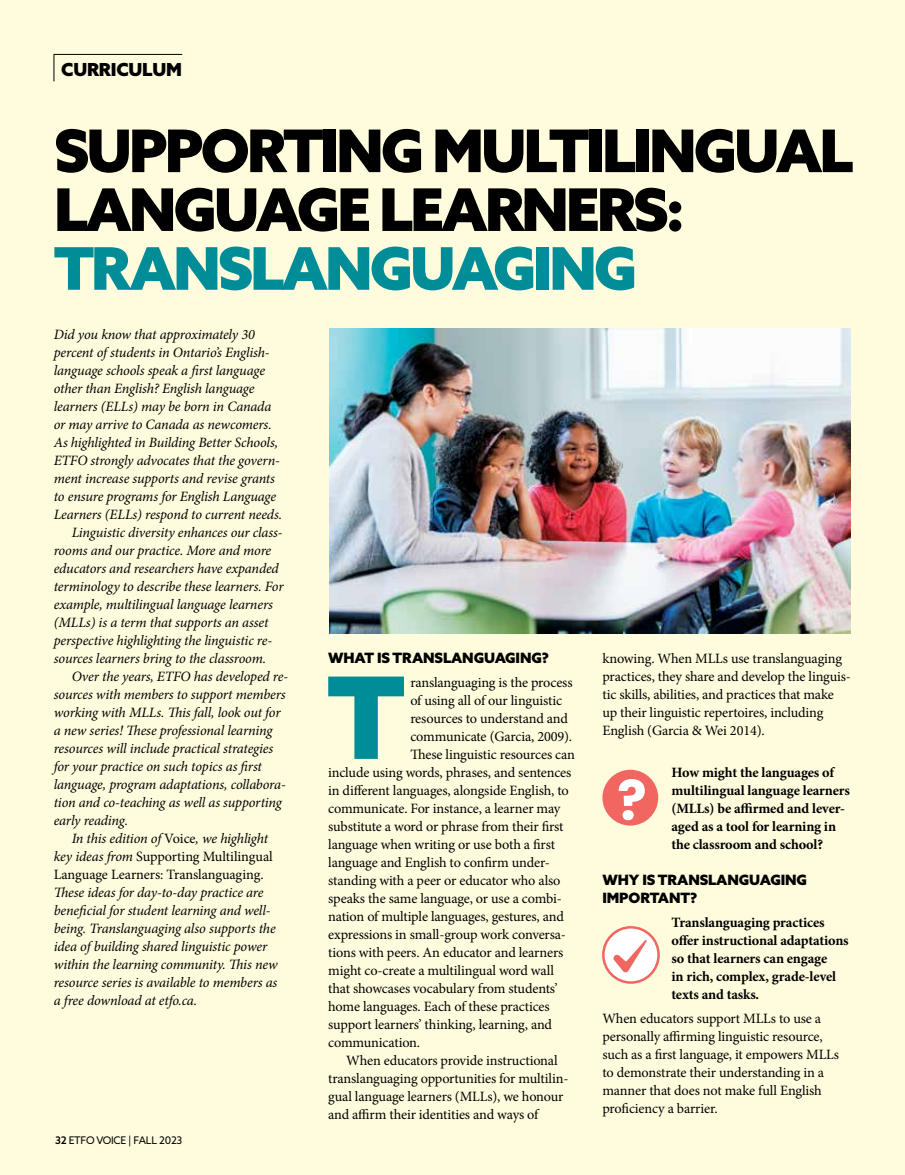
<style>
.page{position:relative;width:905px;height:1175px;background:#fff}
.page>*{position:absolute;margin:0;border:0;box-sizing:border-box;transform-origin:0 0}
.t1{font:900 113.7px "Azo Sans";color:#008d97}
.t2{font:900 58.8px/58.8px "Azo Sans";letter-spacing:-.05em;color:#000}
.t3{font:900 58.8px "Azo Sans";letter-spacing:-.05em;color:#008d97}
.t4{font:900 18px "Azo Sans";letter-spacing:-.01em;color:#000}
.t5{font:14.25px/18px "Minion Pro";letter-spacing:-.01em;color:#000}
.t6{font:italic 14.25px/18px "Minion Pro";letter-spacing:-.015em;color:#000}
.t7{font:700 14.25px/18px "Minion Pro";letter-spacing:-.01em;color:#000}
.t8{font:900 14.25px/18px "Azo Sans";letter-spacing:-.01em;color:#000}
.t9{font:10.5px "Azo Sans";letter-spacing:-.025em;color:#000}
.s1{font-style:normal}
.s2{font-style:italic}
.s3{font-weight:700}
</style>
<div class="page">
<div style="left:0;top:0;width:904px;height:1174px;background:#fffcdd"></div>
<svg style="left:54px;top:55px;width:1px;height:26px"></svg>
<hr style="left:54px;top:54px;width:128px;height:1px;background:#000">
<div style="left:603px;top:927px;width:55px;height:55px;background:#fff;border-radius:50%"></div>
<div style="left:602px;top:926px;width:57px;height:57px;border:3px solid #f16661;border-radius:50%"></div>
<svg style="left:613px;top:940px;width:33px;height:32px"></svg>
<div style="left:602px;top:769px;width:56px;height:56px;background:#f16661;border-radius:50%"></div>
<svg style="left:618px;top:779px;width:26px;height:41px"></svg>
<img style="left:329px;top:329px;width:521px;height:304px">
<p class="t4" style="left:61px;top:58px;width:122px">CURRICULUM</p>
<h2 class="t2" style="left:54px;top:120px;width:801px">SUPPORTING MULTILINGUAL<br>LANGUAGE LEARNERS:</h2>
<h2 class="t3" style="left:54px;top:229px;width:584px">TRANSLANGUAGING</h2>
<p class="t6" style="left:54px;top:325px;width:202px">Did you know that approximately 30</p>
<p class="t6" style="left:54px;top:343px;width:217px">percent of students in Ontario’s English-</p>
<p class="t6" style="left:54px;top:361px;width:213px">language schools speak a first language</p>
<p class="t6" style="left:54px;top:379px;width:202px">other than English? English language</p>
<p class="t6" style="left:54px;top:397px;width:219px">learners (ELLs) may be born in Canada</p>
<p class="t6" style="left:54px;top:415px;width:219px">or may arrive to Canada as newcomers.</p>
<p class="t6" style="left:54px;top:433px;width:226px">As highlighted in Building Better Schools,</p>
<p class="t6" style="left:54px;top:451px;width:228px">ETFO strongly advocates that the govern-</p>
<p class="t6" style="left:54px;top:469px;width:223px">ment increase supports and revise grants</p>
<p class="t6" style="left:54px;top:487px;width:224px">to ensure programs for English Language</p>
<p class="t6" style="left:54px;top:505px;width:230px">Learners (ELLs) respond to current needs.</p>
<p class="t6" style="left:72px;top:523px;width:212px">Linguistic diversity enhances our class-</p>
<p class="t6" style="left:54px;top:541px;width:219px">rooms and our practice. More and more</p>
<p class="t6" style="left:54px;top:559px;width:227px">educators and researchers have expanded</p>
<p class="t6" style="left:54px;top:577px;width:231px">terminology to describe these learners. For</p>
<p class="t6" style="left:54px;top:595px;width:221px">example, multilingual language learners</p>
<p class="t6" style="left:54px;top:613px;width:216px">(MLLs) is a term that supports an asset</p>
<p class="t6" style="left:54px;top:631px;width:220px">perspective highlighting the linguistic re-</p>
<p class="t6" style="left:54px;top:649px;width:214px">sources learners bring to the classroom.</p>
<p class="t6" style="left:72px;top:667px;width:218px">Over the years, ETFO has developed re-</p>
<p class="t6" style="left:54px;top:685px;width:233px">sources with members to support members</p>
<p class="t6" style="left:54px;top:703px;width:228px">working with MLLs. This fall, look out for</p>
<p class="t6" style="left:54px;top:721px;width:220px">a new series! These professional learning</p>
<p class="t6" style="left:54px;top:739px;width:221px">resources will include practical strategies</p>
<p class="t6" style="left:54px;top:757px;width:210px">for your practice on such topics as first</p>
<p class="t6" style="left:54px;top:775px;width:233px">language, program adaptations, collabora-</p>
<p class="t6" style="left:54px;top:793px;width:229px">tion and co-teaching as well as supporting</p>
<p class="t6" style="left:54px;top:811px;width:76px">early reading.</p>
<p class="t6" style="left:72px;top:829px;width:198px">In this edition of <span class="s1">Voice</span>, we highlight</p>
<p class="t5" style="left:54px;top:847px;width:221px"><span class="s2">key ideas from</span> Supporting Multilingual</p>
<p class="t5" style="left:54px;top:865px;width:211px">Language Learners: Translanguaging.</p>
<p class="t6" style="left:54px;top:883px;width:225px">These ideas for day-to-day practice are beneficial for student learning and well&shy;being. Translanguaging also supports the idea of building shared linguistic power within the learning community. This new resource series is available to members as a free download at etfo.ca.</p>
<p class="t9" style="left:55px;top:1133px;width:131px"><span class="s3">32</span> ETFO VOICE | FALL 2023</p>
<p class="t9" style="left:69px;top:1133px;width:115px">ETFO VOICE | FALL 2023</p>
<p class="t8" style="left:328px;top:648px;width:222px">WHAT IS TRANSLANGUAGING?</p>
<h1 class="t1" style="left:327px;top:642px;width:79px">T</h1>
<p class="t5" style="left:410px;top:673px;width:164px">ranslanguaging is the process</p>
<p class="t5" style="left:410px;top:691px;width:153px">of using all of our linguistic</p>
<p class="t5" style="left:410px;top:709px;width:159px">resources to understand and</p>
<p class="t5" style="left:410px;top:727px;width:163px">communicate (Garcia, 2009).</p>
<p class="t5" style="left:410px;top:745px;width:166px">These linguistic resources can</p>
<p class="t5" style="left:328px;top:763px;width:245px">include using words, phrases, and sentences</p>
<p class="t5" style="left:328px;top:781px;width:242px">in different languages, alongside English, to</p>
<p class="t5" style="left:328px;top:799px;width:234px">communicate. For instance, a learner may</p>
<p class="t5" style="left:328px;top:817px;width:237px">substitute a word or phrase from their first</p>
<p class="t5" style="left:328px;top:835px;width:228px">language when writing or use both a first</p>
<p class="t5" style="left:328px;top:853px;width:223px">language and English to confirm under-</p>
<p class="t5" style="left:328px;top:871px;width:234px">standing with a peer or educator who also</p>
<p class="t5" style="left:328px;top:889px;width:235px">speaks the same language, or use a combi-</p>
<p class="t5" style="left:328px;top:907px;width:237px">nation of multiple languages, gestures, and</p>
<p class="t5" style="left:328px;top:925px;width:239px">expressions in small-group work conversa-</p>
<p class="t5" style="left:328px;top:943px;width:236px">tions with peers. An educator and learners</p>
<p class="t5" style="left:328px;top:961px;width:227px">might co-create a multilingual word wall</p>
<p class="t5" style="left:328px;top:979px;width:231px">that showcases vocabulary from students’</p>
<p class="t5" style="left:328px;top:997px;width:223px">home languages. Each of these practices</p>
<p class="t5" style="left:328px;top:1015px;width:225px">support learners’ thinking, learning, and</p>
<p class="t5" style="left:328px;top:1033px;width:93px">communication.</p>
<p class="t5" style="left:346px;top:1051px;width:213px">When educators provide instructional</p>
<p class="t5" style="left:328px;top:1069px;width:242px">translanguaging opportunities for multilin-</p>
<p class="t5" style="left:328px;top:1087px;width:237px">gual language learners (MLLs), we honour</p>
<p class="t5" style="left:328px;top:1105px;width:212px">and affirm their identities and ways of</p>
<p class="t5" style="left:602px;top:649px;width:250px">knowing. When MLLs use translanguaging practices, they share and develop the linguis&shy;tic skills, abilities, and practices that make up their linguistic repertoires, including English (Garcia &amp; Wei 2014).</p>
<p class="t7" style="left:671px;top:763px;width:180px">How might the languages of multilingual language learners (MLLs) be affirmed and lever&shy;aged as a tool for learning in the classroom and school?</p>
<p class="t8" style="left:602px;top:870px;width:206px">WHY IS TRANSLANGUAGING<br>IMPORTANT?</p>
<p class="t7" style="left:671px;top:913px;width:179px">Translanguaging practices offer instructional adaptations so that learners can engage<br>in rich, complex, grade-level texts and tasks.</p>
<p class="t5" style="left:602px;top:1009px;width:238px">When educators support MLLs to use a personally affirming linguistic resource, such as a first language, it empowers MLLs to demonstrate their understanding in a manner that does not make full English proficiency a barrier.</p>
</div>
